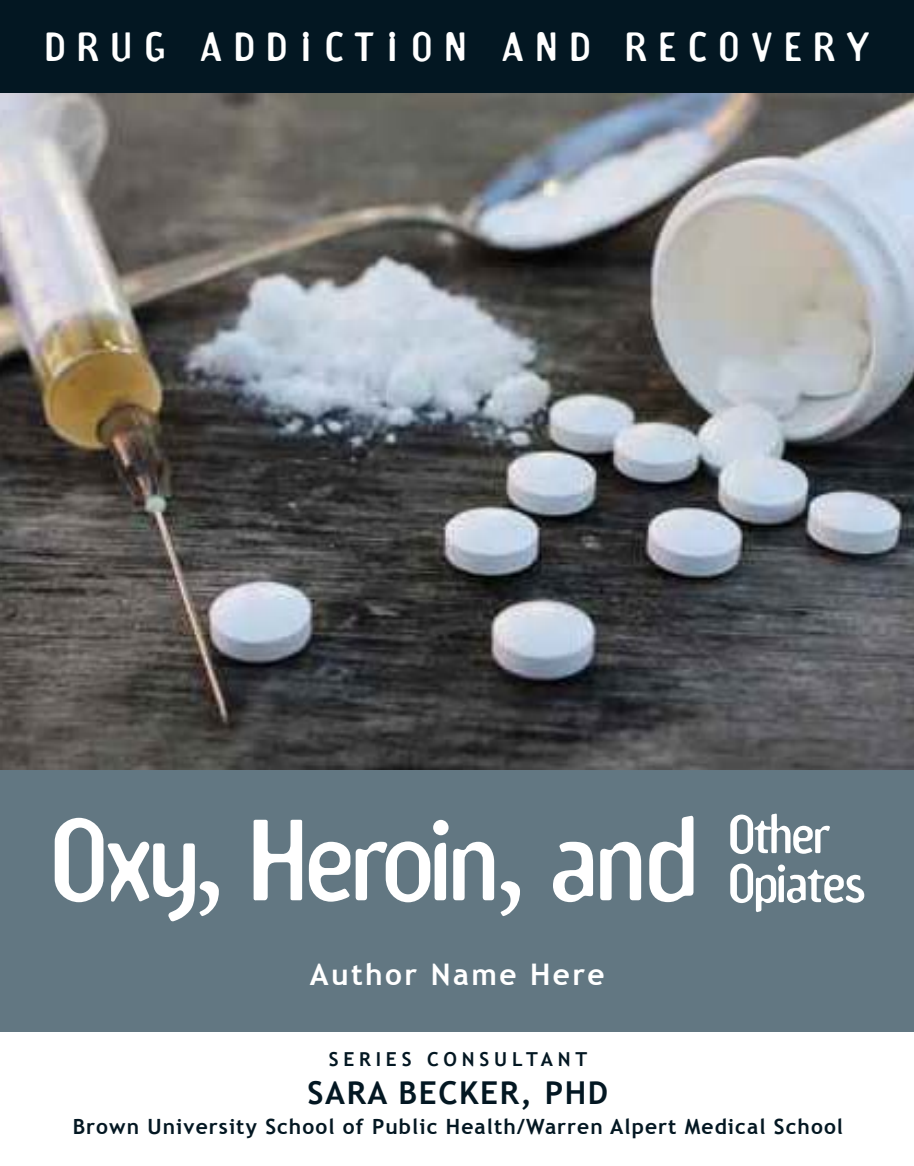
<style>
.page{position:relative;width:914px;height:1166px;background:#fff}
.page>*{position:absolute;margin:0;border:0;box-sizing:border-box;transform-origin:0 0}
.t1{font:108.5px "Amoebia Sans";letter-spacing:-.05em;color:#fff}
.t2{font:50.75px/49px "Amoebia Sans";letter-spacing:-.05em;color:#fff}
.t3{font:38.5px "Amoebia Sans";letter-spacing:.3em;color:#fff}
.t4{font:700 31.5px "Trebuchet MS";letter-spacing:.05em;color:#031722}
.t5{font:700 29.75px "Trebuchet MS";letter-spacing:.08em;color:#fff}
.t6{font:700 21px "Trebuchet MS";letter-spacing:.05em;color:#031722}
.t7{font:700 19.25px "Trebuchet MS";letter-spacing:.25em;color:#031722}
</style>
<div class="page">
<div style="left:0;top:769px;width:914px;height:262px;background:#627782"></div>
<img style="left:0;top:93px;width:914px;height:676px">
<div style="left:0;top:0;width:914px;height:93px;background:#031722"></div>
<p class="t3" style="left:44px;top:24px;width:826px">DRUG ADDICTION AND RECOVERY</p>
<p class="t1" style="left:49px;top:797px;width:652px">Oxy, Heroin, and</p>
<p class="t5" style="left:310px;top:955px;width:296px">Author Name Here</p>
<p class="t2" style="left:727px;top:810px;width:139px">Other<br>Opiates</p>
<p class="t7" style="left:329px;top:1047px;width:260px">SERIES CONSULTANT</p>
<p class="t4" style="left:307px;top:1072px;width:302px">SARA BECKER, PHD</p>
<p class="t6" style="left:73px;top:1113px;width:772px">Brown University School of Public Health/Warren Alpert Medical School</p>
</div>
